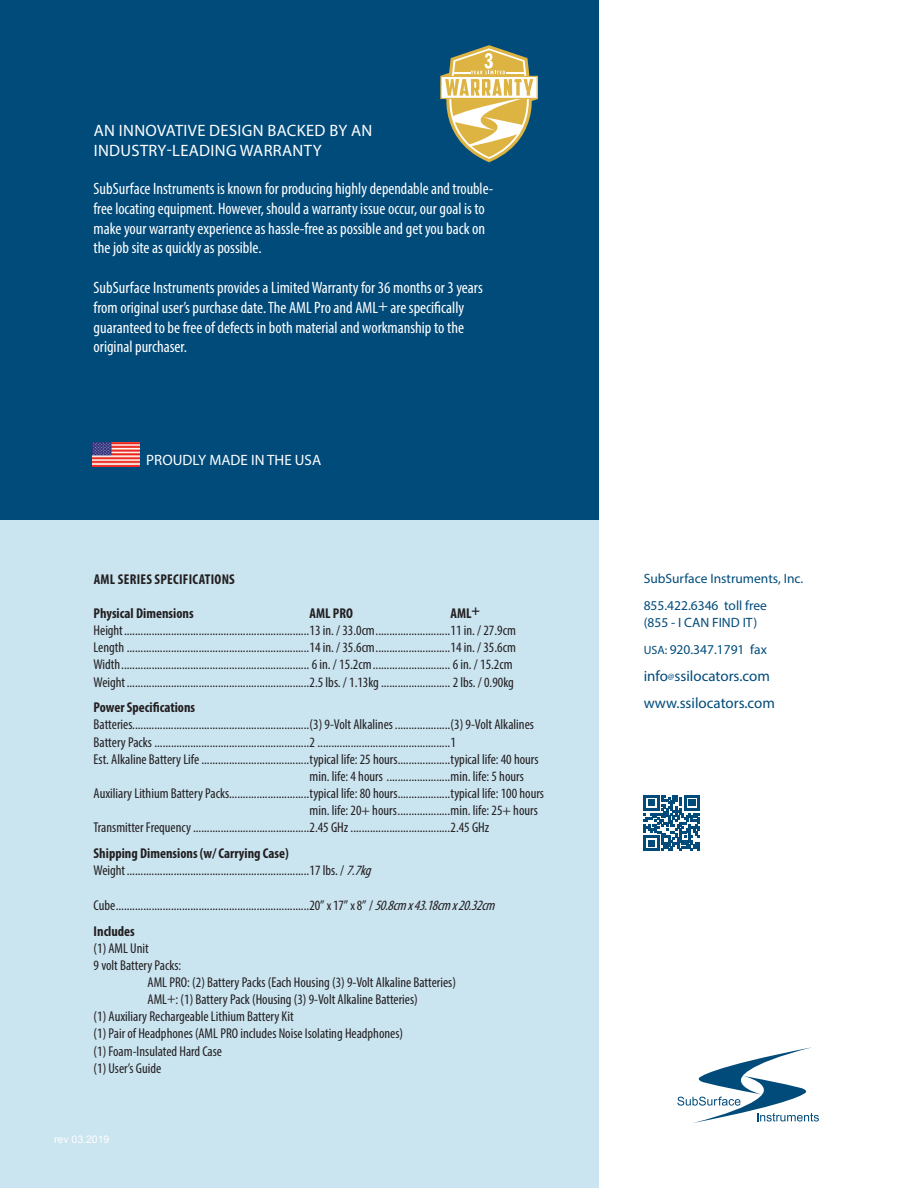
<style>
.page{position:relative;width:918px;height:1188px;background:#fff}
.page>*{position:absolute;margin:0;border:0;box-sizing:border-box;transform-origin:0 0}
.t1{font:condensed 16.5px/19.8px "Myriad Pro";color:#fff}
.t2{font:16.5px/19.8px "Myriad Pro";letter-spacing:.02em;color:#fff}
.t3{font:15px/27px "Myriad Pro";color:#014b7b}
.t4{font:15px "Myriad Pro";color:#fff}
.t5{font:condensed 14.25px/17.1px "Myriad Pro";color:#231f20}
.t6{font:700 condensed 14.25px "Myriad Pro";color:#231f20}
.t7{font:700 condensed 14.25px "Myriad Pro";letter-spacing:.02em;color:#231f20}
.t8{font:13.5px/27px "Myriad Pro";color:#014b7b}
.t9{font:10.5px "Arial";color:#fff}
.s1{font-weight:700}
.s2{font-style:italic}
.s3{font-size:13.5px}
.s4{font-size:12px}
.s5{font-size:9px}
</style>
<div class="page">
<svg style="left:677px;top:1047px;width:142px;height:76px"></svg>
<div style="left:0;top:0;width:599px;height:520px;background:#014b7b"></div>
<div style="left:0;top:520px;width:599px;height:668px;background:#cae4f0"></div>
<svg style="left:644px;top:795px;width:56px;height:56px"></svg>
<svg style="left:440px;top:45px;width:98px;height:117px"></svg>
<img style="left:93px;top:442px;width:46px;height:24px">
<p class="t2" style="left:94px;top:121px;width:280px">AN INNOVATIVE DESIGN BACKED BY AN<br>INDUSTRY-LEADING WARRANTY</p>
<p class="t1" style="left:94px;top:178px;width:401px">SubSurface Instruments is known for producing highly dependable and trouble&shy;free locating equipment. However, should a warranty issue occur, our goal is to make your warranty experience as hassle-free as possible and get you back on the job site as quickly as possible.</p>
<p class="t1" style="left:94px;top:277px;width:391px">SubSurface Instruments provides a Limited Warranty for 36 months or 3 years from original user’s purchase date. The AML Pro and AML+ are specifically guaranteed to be free of defects in both material and workmanship to the original purchaser.</p>
<p class="t4" style="left:146px;top:451px;width:176px">PROUDLY MADE IN THE USA</p>
<p class="t7" style="left:94px;top:570px;width:143px">AML SERIES SPECIFICATIONS</p>
<p class="t6" style="left:94px;top:605px;width:102px">Physical Dimensions</p>
<p class="t6" style="left:310px;top:605px;width:45px">AML PRO</p>
<p class="t6" style="left:451px;top:605px;width:31px">AML+</p>
<p class="t5" style="left:94px;top:622px;width:424px">Height...................................................................13 in. / 33.0cm...........................11 in. / 27.9cm Length ..................................................................14 in. / 35.6cm...........................14 in. / 35.6cm Width.................................................................... 6 in. / 15.2cm............................ 6 in. / 15.2cm Weight..................................................................2.5 lbs. / 1.13kg......................... 2 lbs. / 0.90kg</p>
<p class="t6" style="left:94px;top:699px;width:103px">Power Specifications</p>
<p class="t5" style="left:94px;top:716px;width:442px">Batteries................................................................(3) 9-Volt Alkalines....................(3) 9-Volt Alkalines<br>Battery Packs</p>
<p class="t5" style="left:310px;top:733px;width:148px">2 ................................................1</p>
<p class="t5" style="left:94px;top:750px;width:107px">Est. Alkaline Battery Life</p>
<p class="t5" style="left:310px;top:750px;width:230px">typical life: 25 hours...................typical life: 40 hours</p>
<p class="t5" style="left:310px;top:767px;width:216px">min. life: 4 hours .......................min. life: 5 hours</p>
<p class="t5" style="left:94px;top:784px;width:452px">Auxiliary Lithium Battery Packs.............................typical life: 80 hours...................typical life: 100 hours</p>
<p class="t5" style="left:310px;top:801px;width:230px">min. life: 20+ hours...................min. life: 25+ hours</p>
<p class="t5" style="left:94px;top:819px;width:397px">Transmitter Frequency..........................................2.45 GHz ....................................2.45 GHz</p>
<p class="t5" style="left:94px;top:844px;width:283px"><span class="s1">Shipping Dimensions (w/ Carrying Case)<br></span>Weight..................................................................17 lbs. / <span class="s2">7.7kg</span></p>
<p class="t5" style="left:94px;top:892px;width:407px;line-height:25.8px">Cube......................................................................20” <span class="s3">x</span> 17” <span class="s3">x</span> 8” / <span class="s2">50.8cmx43.18cmx20.32cm<br></span><span class="s1">Includes</span></p>
<p class="t5" style="left:94px;top:940px;width:57px">(1) AML Unit</p>
<p class="t5" style="left:94px;top:957px;width:89px">9 volt Battery Packs:</p>
<p class="t5" style="left:148px;top:974px;width:310px">AML PRO: (2) Battery Packs (Each Housing (3) 9-Volt Alkaline Batteries)</p>
<p class="t5" style="left:148px;top:991px;width:272px">AML+: (1) Battery Pack (Housing (3) 9-Volt Alkaline Batteries)</p>
<p class="t5" style="left:94px;top:1008px;width:202px">(1) Auxiliary Rechargeable Lithium Battery Kit</p>
<p class="t5" style="left:94px;top:1025px;width:311px">(1) Pair of Headphones (AML PRO includes Noise Isolating Headphones)</p>
<p class="t5" style="left:94px;top:1042px;width:130px">(1) Foam-Insulated Hard Case</p>
<p class="t5" style="left:94px;top:1059px;width:69px">(1) User’s Guide</p>
<p class="t9" style="left:54px;top:1132px;width:57px">rev 03.2019</p>
<p class="t8" style="left:644px;top:565px;width:161px">SubSurface Instruments, Inc.<br>855.422.6346 toll free</p>
<p class="t8" style="left:644px;top:608px;width:125px">(855 - I CAN FIND IT)<br><span class="s4">USA:</span> 920.347.1791 fax</p>
<p class="t3" style="left:644px;top:662px;width:133px">info<span class="s5">@</span>ssilocators.com www.ssilocators.com</p>
</div>
